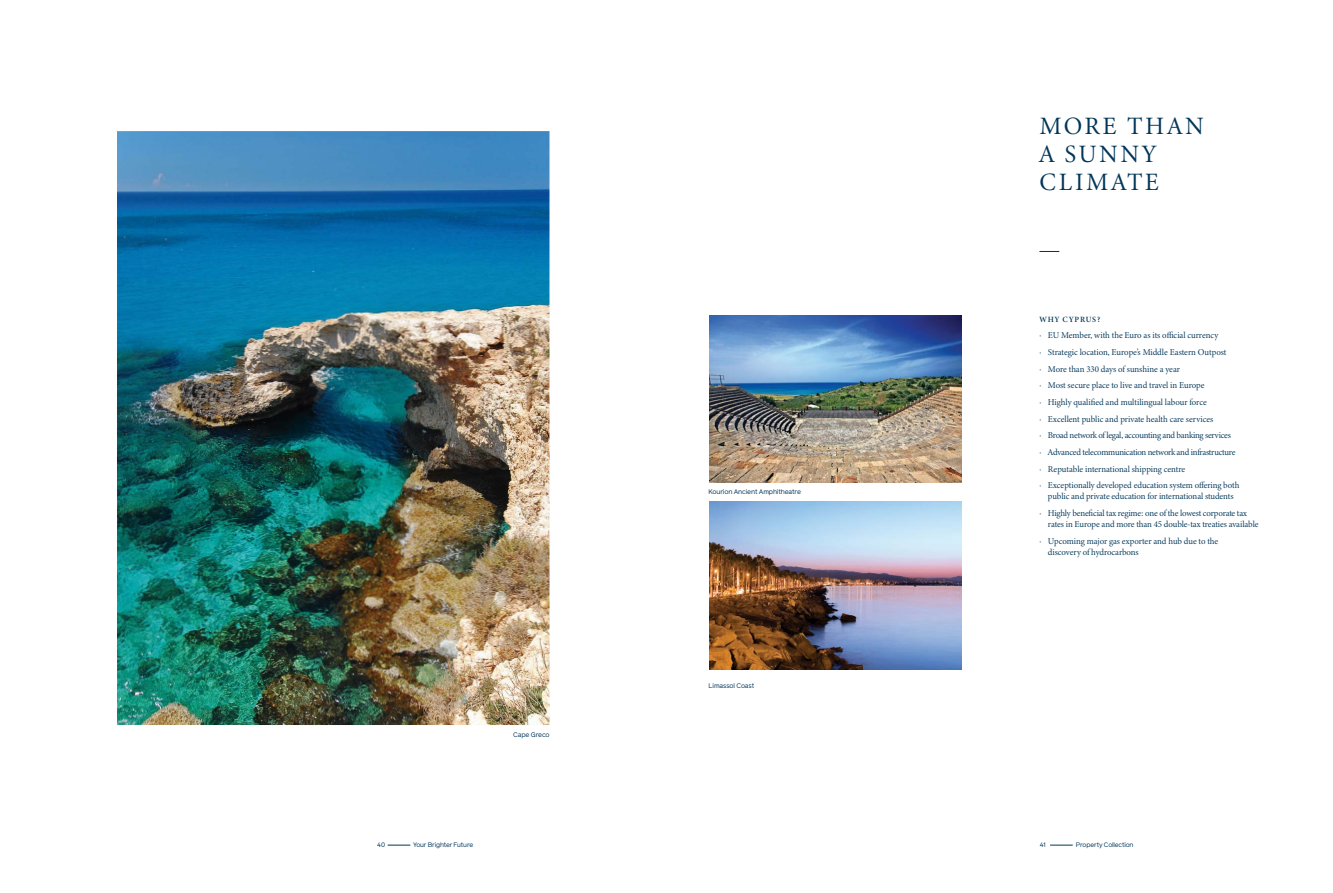
<style>
.page{position:relative;width:1333px;height:893px;background:#fff}
.page>*{position:absolute;margin:0;border:0;box-sizing:border-box;transform-origin:0 0}
.t1{font:25px/28px "Minion 3 Subhead";letter-spacing:.1em;color:#003659}
.t2{font:9px/16.7px "Minion 3 Subhead";letter-spacing:-.005em;color:#003659}
.t3{font:600 8px "Minion 3 Subhead";letter-spacing:.12em;color:#003659}
.t4{font:6.7px "Reader";letter-spacing:-.02em;color:#003659}
.t5{font:6.5px "Reader";letter-spacing:-.025em;color:#003659}
</style>
<div class="page">
<img style="left:709px;top:316px;width:252px;height:167px">
<img style="left:709px;top:502px;width:252px;height:167px">
<img style="left:117px;top:131px;width:432px;height:594px">
<svg style="left:1039px;top:251px;width:20px;height:1px"></svg>
<svg style="left:387px;top:845px;width:23px;height:1px"></svg>
<svg style="left:1050px;top:845px;width:22px;height:1px"></svg>
<p class="t4" style="left:513px;top:730px;width:38px">Cape Greco</p>
<p class="t4" style="left:708px;top:488px;width:94px">Kourion Ancient Amphitheatre</p>
<p class="t4" style="left:708px;top:681px;width:47px">Limassol Coast</p>
<h1 class="t1" style="left:1039px;top:112px;width:166px">MORE THAN<br>A SUNNY<br>CLIMATE</h1>
<p class="t3" style="left:1039px;top:314px;width:62px">WHY CYPRUS?</p>
<p class="t2" style="left:1039px;top:327px;width:201px">· EU Member, with the Euro as its official currency<br>· Strategic location, Europe’s Middle Eastern Outpost<br>· More than 330 days of sunshine a year<br>· Most secure place to live and travel in Europe<br>· Highly qualified and multilingual labour force<br>· Excellent public and private health care services<br>· Broad network of legal, accounting and banking services<br>· Advanced telecommunication network and infrastructure · Reputable international shipping centre<br>· Exceptionally developed education system offering both</p>
<p class="t2" style="left:1039px;top:488px;width:209px;text-align:center">public and private education for international students<br>· Highly beneficial tax regime: one of the lowest corporate tax</p>
<p class="t2" style="left:1039px;top:516px;width:221px;text-indent:9px">rates in Europe and more than 45 double-tax treaties available · Upcoming major gas exporter and hub due to the</p>
<p class="t2" style="left:1047px;top:543px;width:92px">discovery of hydrocarbons</p>
<p class="t5" style="left:377px;top:841px;width:10px">40</p>
<p class="t5" style="left:413px;top:841px;width:62px">Your Brighter Future</p>
<p class="t5" style="left:1039px;top:841px;width:7px">41</p>
<p class="t5" style="left:1075px;top:841px;width:59px">Property Collection</p>
</div>
